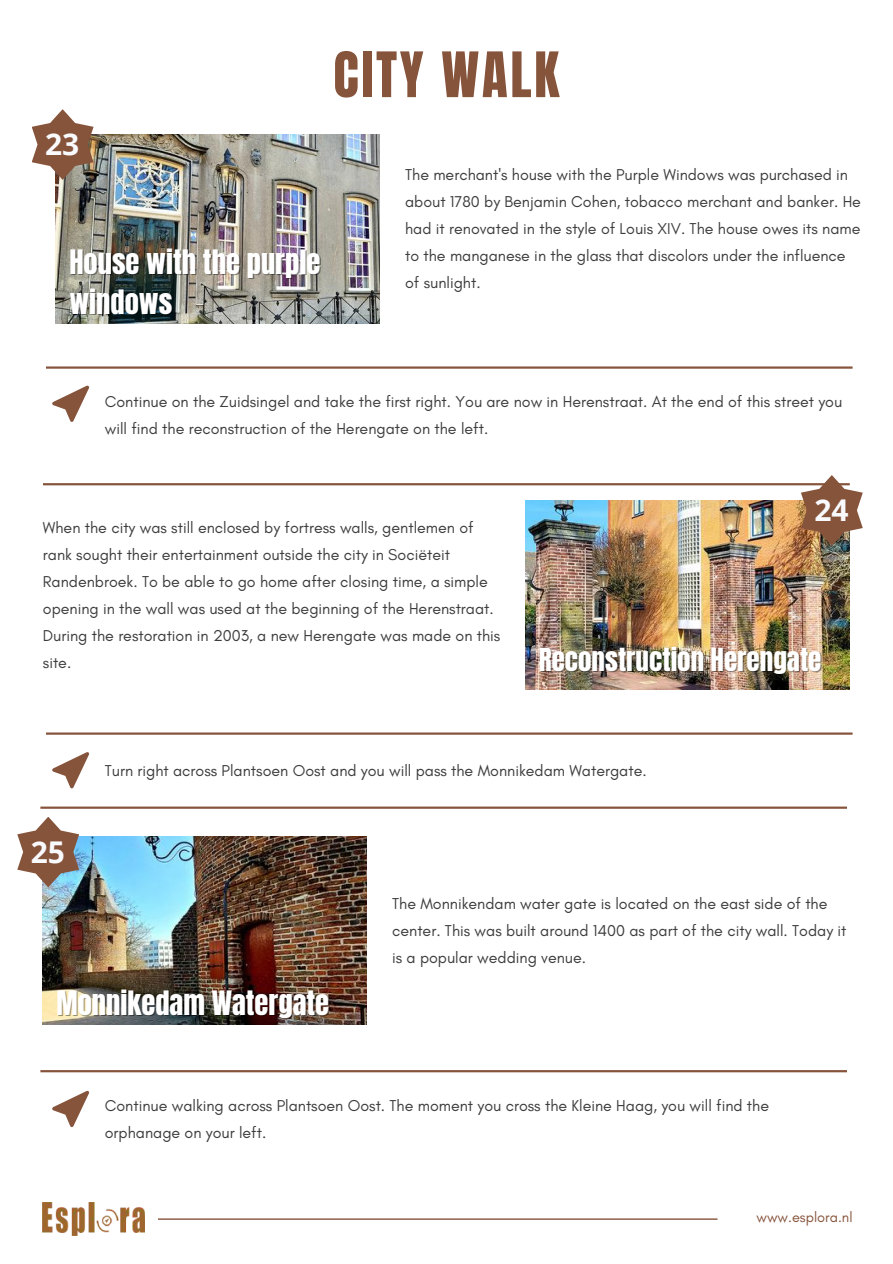
<style>
.page{position:relative;width:893px;height:1264px;background:#fff}
.page>*{position:absolute;margin:0;border:0;box-sizing:border-box;transform-origin:0 0}
.t1{font:53.25px "Anton";letter-spacing:.05em;color:#86533b}
.t2{font:700 30px "Open Sans";color:#f9fafd}
.t3{font:28.5px/39.6px "Anton";color:#fff}
.t4{font:27.15px "Anton";color:#fff}
.t5{font:16.05px/27px "Glacial Indifference";color:#3d3d3d}
.t6{font:14.55px "Glacial Indifference";color:#86533b}
</style>
<div class="page">
<svg style="left:158px;top:1218px;width:559px;height:1px"></svg>
<svg style="left:46px;top:366px;width:806px;height:3px;background:#a57f6d"></svg>
<img style="left:43px;top:1202px;width:101px;height:33px">
<svg style="left:46px;top:732px;width:806px;height:2px;background:#a47e6c"></svg>
<img style="left:56px;top:134px;width:324px;height:189px">
<svg style="left:32px;top:109px;width:62px;height:71px"></svg>
<img style="left:525px;top:545px;width:324px;height:144px">
<svg style="left:43px;top:475px;width:819px;height:70px"></svg>
<img style="left:43px;top:836px;width:324px;height:188px">
<svg style="left:40px;top:806px;width:807px;height:2px;background:#a88473"></svg>
<svg style="left:17px;top:817px;width:62px;height:70px"></svg>
<svg style="left:40px;top:1070px;width:807px;height:2px;background:#8b5b44"></svg>
<svg style="left:52px;top:385px;width:37px;height:37px"></svg>
<svg style="left:52px;top:752px;width:37px;height:36px"></svg>
<svg style="left:52px;top:1090px;width:37px;height:37px"></svg>
<h2 class="t2" style="left:45px;top:123px;width:36px">23</h2>
<h3 class="t3" style="left:69px;top:242px;width:252px">House with the purple windows</h3>
<h1 class="t1" style="left:333px;top:36px;width:227px">CITY WALK</h1>
<p class="t5" style="left:405px;top:161px;width:457px">The merchant's house with the Purple Windows was purchased in about 1780 by Benjamin Cohen, tobacco merchant and banker. He had it renovated in the style of Louis XIV. The house owes its name to the manganese in the glass that discolors under the influence of sunlight.</p>
<p class="t5" style="left:105px;top:388px;width:738px">Continue on the Zuidsingel and take the first right. You are now in Herenstraat. At the end of this street you will find the reconstruction of the Herengate on the left.</p>
<p class="t5" style="left:43px;top:514px;width:459px">When the city was still enclosed by fortress walls, gentlemen of rank sought their entertainment outside the city in Sociëteit Randenbroek. To be able to go home after closing time, a simple opening in the wall was used at the beginning of the Herenstraat.<br>During the restoration in 2003, a new Herengate was made on this site.</p>
<h2 class="t2" style="left:814px;top:489px;width:36px">24</h2>
<h3 class="t4" style="left:538px;top:640px;width:284px">Reconstruction Herengate</h3>
<h2 class="t2" style="left:31px;top:830px;width:36px">25</h2>
<p class="t5" style="left:105px;top:757px;width:543px">Turn right across Plantsoen Oost and you will pass the Monnikedam Watergate.</p>
<p class="t5" style="left:392px;top:890px;width:456px">The Monnikendam water gate is located on the east side of the center. This was built around 1400 as part of the city wall. Today it is a popular wedding venue.</p>
<h3 class="t3" style="left:56px;top:983px;width:274px">Monnikedam Watergate</h3>
<p class="t5" style="left:105px;top:1091px;width:665px">Continue walking across Plantsoen Oost. The moment you cross the Kleine Haag, you will find the orphanage on your left.</p>
<p class="t6" style="left:756px;top:1208px;width:97px">www.esplora.nl</p>
</div>
